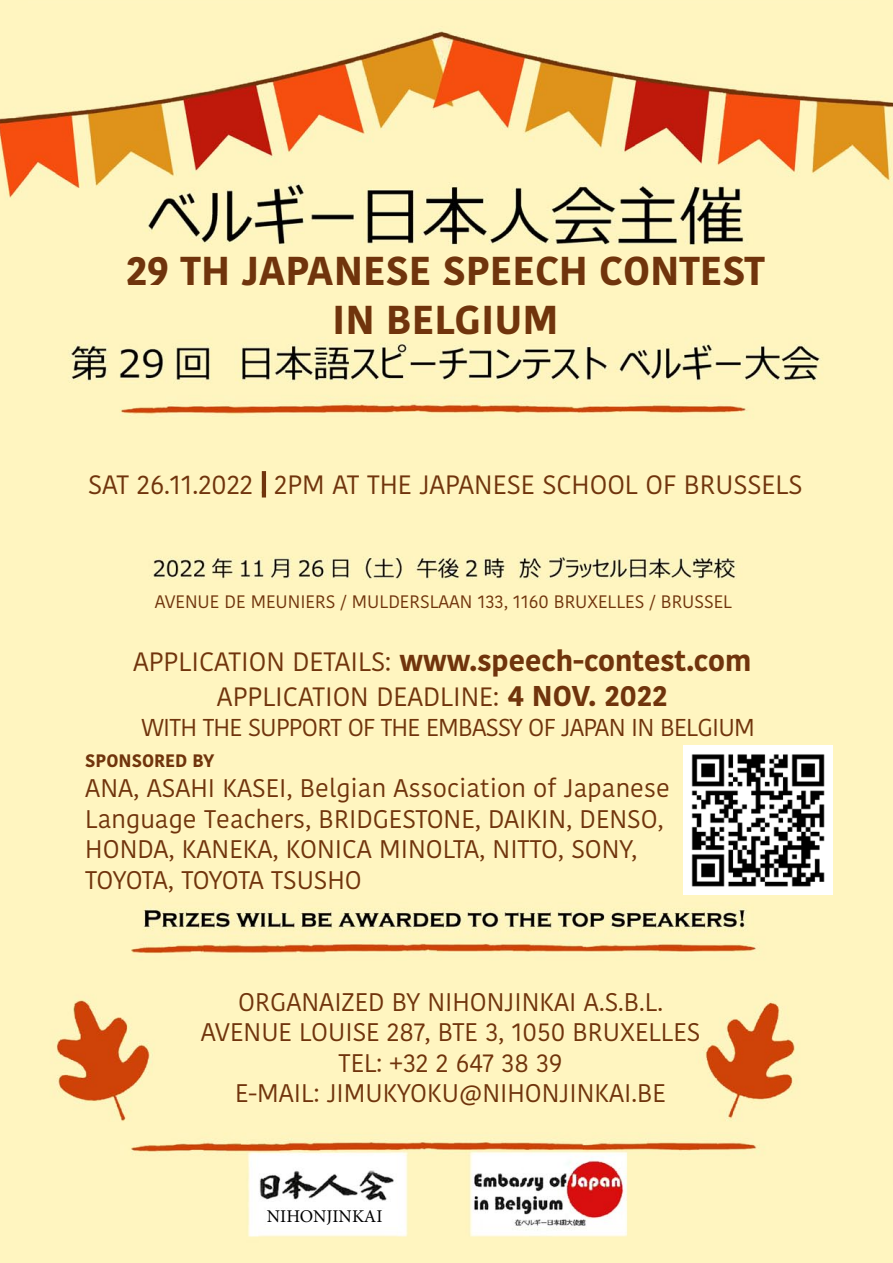
<style>
.page{position:relative;width:893px;height:1263px;background:#fff}
.page>*{position:absolute;margin:0;border:0;box-sizing:border-box;transform-origin:0 0}
.t1{font:700 40.2px/48.3px "Kohinoor Devanagari";color:#70340c;text-align:center}
.t2{font:700 28.65px "Kohinoor Devanagari";color:#70340c}
.t3{font:26.4px "Kohinoor Devanagari";color:#70340c}
.t4{font:25.35px/30.5px "Kohinoor Devanagari";color:#70340c}
.t5{font:24.3px "Kohinoor Devanagari";letter-spacing:-.03em;color:#70340c}
.t6{font:18px "Kohinoor Devanagari";color:#70340c}
.t7{font:700 18px "Kohinoor Devanagari";color:#70340c}
.t8{font:18px "Minion Pro";color:#000}
.s1{font-weight:400;font-size:26.4px}
.s2{font-weight:700;font-size:28.65px}
</style>
<div class="page">
<img style="left:0;top:0;width:893px;height:1263px">
<hr style="left:262px;top:471px;width:4px;height:26px;background:#70340c">
<img style="left:684px;top:746px;width:148px;height:148px">
<div style="left:267px;top:1209px;width:131px;height:17px;background:#fff"></div>
<h1 class="t1" style="left:126px;top:246px;width:641px">29 TH JAPANESE SPEECH CONTEST<br>IN BELGIUM</h1>
<p class="t3" style="left:88px;top:469px;width:716px">SAT 26.11.2022 . 2PM AT THE JAPANESE SCHOOL OF BRUSSELS</p>
<p class="t6" style="left:155px;top:591px;width:579px">AVENUE DE MEUNIERS / MULDERSLAAN 133, 1160 BRUXELLES / BRUSSEL</p>
<p class="t2" style="left:133px;top:636px;width:620px"><span class="s1">APPLICATION DETAILS:</span> www.speech-contest.com</p>
<p class="t3" style="left:217px;top:681px;width:452px">APPLICATION DEADLINE: <span class="s2">4 NOV. 2022</span></p>
<p class="t5" style="left:141px;top:714px;width:615px">WITH THE SUPPORT OF THE EMBASSY OF JAPAN IN BELGIUM</p>
<p class="t7" style="left:85px;top:744px;width:131px">SPONSORED BY</p>
<p class="t4" style="left:85px;top:773px;width:586px">ANA, ASAHI KASEI, Belgian Association of Japanese Language Teachers, BRIDGESTONE, DAIKIN, DENSO, HONDA, KANEKA, KONICA MINOLTA, NITTO, SONY, TOYOTA, TOYOTA TSUSHO</p>
<p class="t4" style="left:201px;top:987px;width:501px;text-align:center">ORGANAIZED BY NIHONJINKAI A.S.B.L.<br>AVENUE LOUISE 287, BTE 3, 1050 BRUXELLES<br>TEL: +32 2 647 38 39<br>E-MAIL: JIMUKYOKU@NIHONJINKAI.BE</p>
<p class="t8" style="left:267px;top:1204px;width:117px">NIHONJINKAI</p>
</div>
